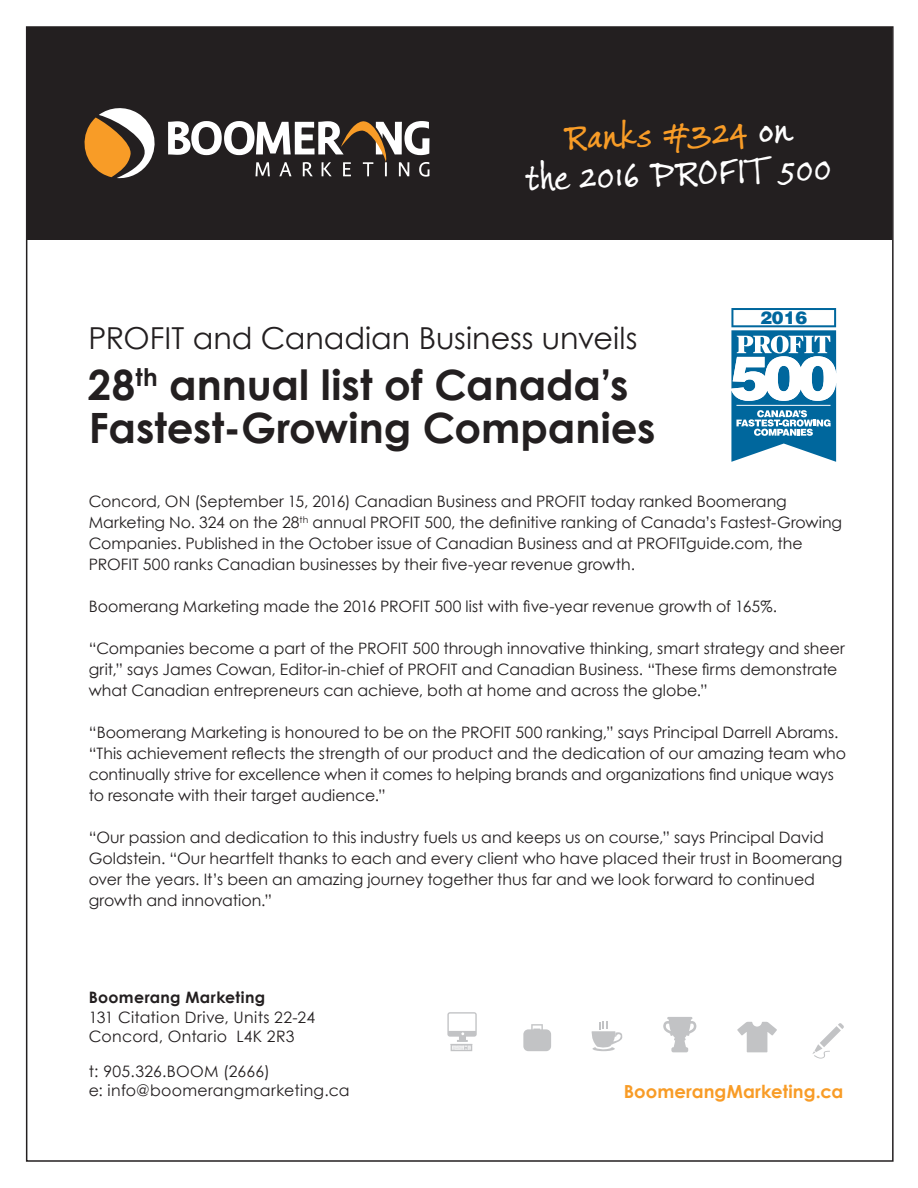
<style>
.page{position:relative;width:918px;height:1188px;background:#fff}
.page>*{position:absolute;margin:0;border:0;box-sizing:border-box;transform-origin:0 0}
.t1{font:700 41.85px/43.2px "Century Gothic";color:#231f20}
.t2{font:38.1px "Ford's Folly";color:#fff}
.t3{font:38.1px "Ford's Folly";color:#f89c27}
.t4{font:30.3px "Century Gothic";color:#231f20}
.t5{font:700 18px "Century Gothic";letter-spacing:.005em;color:#f89c27}
.t6{font:900 17.7px "Helvetica LT Std";color:#00679d}
.t7{font:15.75px/21px "Century Gothic";color:#231f20}
.t8{font:15.75px/19.5px "Century Gothic";letter-spacing:.02em;color:#231f20}
.t9{font:700 15.75px "Century Gothic";letter-spacing:.02em;color:#231f20}
.s1{color:#fff}
</style>
<div class="page">
<div style="left:26px;top:26px;width:868px;height:214px;background:#231f20"></div>
<svg style="left:731px;top:308px;width:105px;height:154px"></svg>
<svg style="left:591px;top:1022px;width:32px;height:29px"></svg>
<svg style="left:523px;top:1024px;width:28px;height:27px"></svg>
<svg style="left:447px;top:1012px;width:30px;height:39px"></svg>
<svg style="left:812px;top:1023px;width:32px;height:36px"></svg>
<svg style="left:663px;top:1017px;width:33px;height:35px"></svg>
<svg style="left:737px;top:1022px;width:40px;height:30px"></svg>
<svg style="left:168px;top:121px;width:262px;height:56px"></svg>
<svg style="left:84px;top:108px;width:71px;height:71px"></svg>
<h2 class="t3" style="left:565px;top:111px;width:225px;rotate:-2deg">Ranks #324 <span class="s1">on</span></h2>
<h2 class="t2" style="left:525px;top:152px;width:307px;rotate:-2deg">the 2016 PROFIT 500</h2>
<h3 class="t4" style="left:89px;top:320px;width:550px">PROFIT and Canadian Business unveils</h3>
<h1 class="t1" style="left:88px;top:362px;width:569px">28<sup>th</sup> annual list of Canada’s<br>Fastest-Growing Companies</h1>
<p class="t6" style="left:760px;top:306px;width:49px">2016</p>
<p class="t7" style="left:89px;top:490px;width:755px">Concord, ON (September 15, 2016) Canadian Business and PROFIT today ranked Boomerang Marketing No. 324 on the 28<sup>th</sup> annual PROFIT 500, the definitive ranking of Canada’s Fastest-Growing Companies. Published in the October issue of Canadian Business and at PROFITguide.com, the PROFIT 500 ranks Canadian businesses by their five-year revenue growth.</p>
<p class="t7" style="left:89px;top:595px;width:690px">Boomerang Marketing made the 2016 PROFIT 500 list with five-year revenue growth of 165%.</p>
<p class="t7" style="left:89px;top:637px;width:758px">“Companies become a part of the PROFIT 500 through innovative thinking, smart strategy and sheer grit,” says James Cowan, Editor-in-chief of PROFIT and Canadian Business. “These firms demonstrate what Canadian entrepreneurs can achieve, both at home and across the globe.”</p>
<p class="t7" style="left:89px;top:721px;width:759px">“Boomerang Marketing is honoured to be on the PROFIT 500 ranking,” says Principal Darrell Abrams. “This achievement reflects the strength of our product and the dedication of our amazing team who continually strive for excellence when it comes to helping brands and organizations find unique ways to resonate with their target audience.”</p>
<p class="t7" style="left:89px;top:826px;width:755px">“Our passion and dedication to this industry fuels us and keeps us on course,” says Principal David Goldstein. “Our heartfelt thanks to each and every client who have placed their trust in Boomerang over the years. It’s been an amazing journey together thus far and we look forward to continued growth and innovation.”</p>
<p class="t9" style="left:89px;top:988px;width:178px">Boomerang Marketing</p>
<p class="t8" style="left:89px;top:1007px;width:228px">131 Citation Drive, Units 22-24<br>Concord, Ontario L4K 2R3</p>
<p class="t8" style="left:89px;top:1061px;width:262px">t: 905.326.BOOM (2666)<br>e: info@boomerangmarketing.ca</p>
<p class="t5" style="left:624px;top:1080px;width:221px">BoomerangMarketing.ca</p>
</div>
